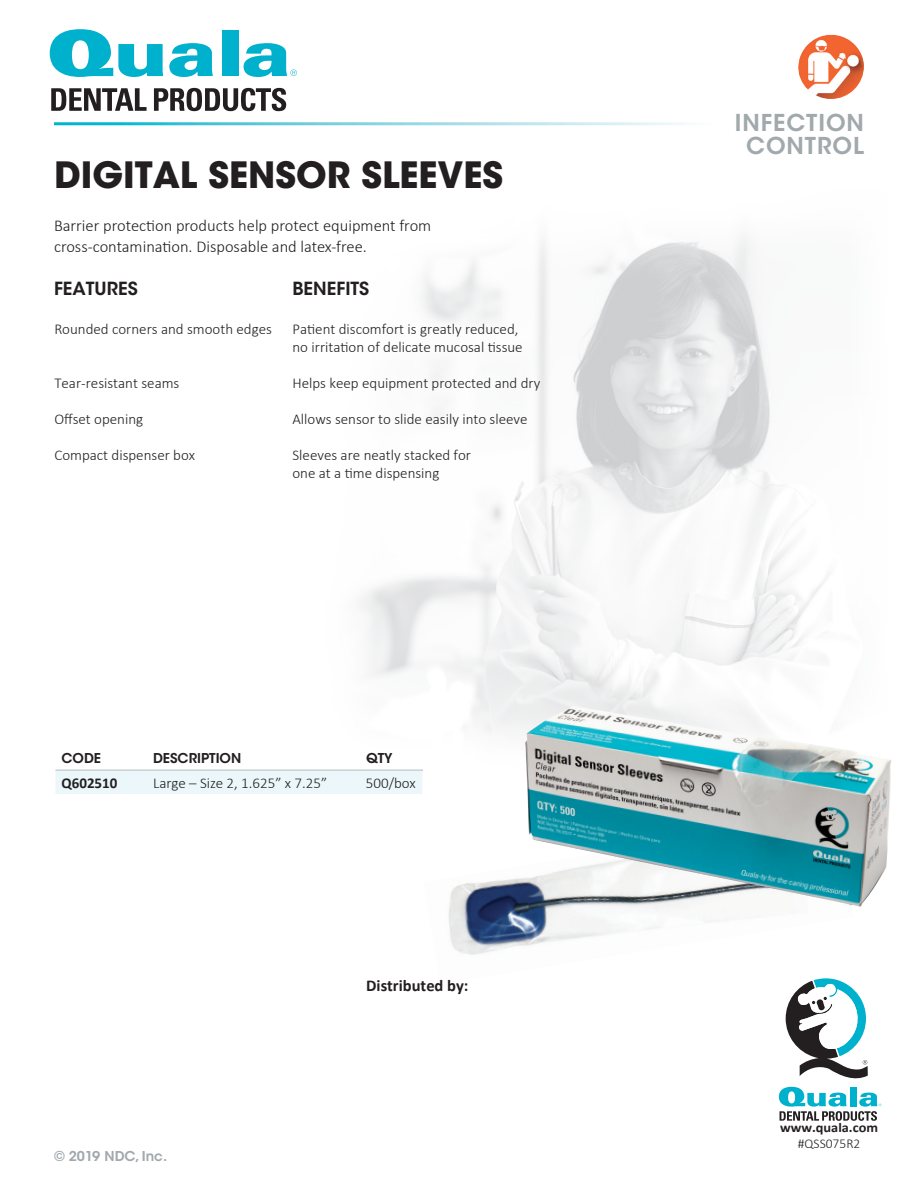
<style>
.page{position:relative;width:918px;height:1188px;background:#fff}
.page>*{position:absolute;margin:0;border:0;box-sizing:border-box;transform-origin:0 0}
.t1{font:700 36px "ITC Avant Garde Std";color:#231f20}
.t2{font:600 23.1px/22.5px "ITC Avant Garde Std";letter-spacing:.04em;color:#a1a9ad;text-align:center}
.t3{font:600 18px "ITC Avant Garde Std";color:#231f20}
.t4{font:300 16.5px/21.6px "Calibri";color:#231f20}
.t5{font:700 16.5px "Calibri";color:#231f20}
.t6{font:300 15px/18px "Calibri";color:#231f20}
.t7{font:700 15px "Calibri";color:#231f20}
.t8{font:600 13.5px "ITC Avant Garde Std";color:#231f20}
.t9{font:700 13.5px "Calibri";color:#231f20;scale:1.06 1}
.t10{font:600 13.5px "ITC Avant Garde Std";color:#a1a9ad}
.t11{font:300 13.5px "Calibri";color:#231f20}
</style>
<div class="page">
<img style="left:213px;top:237px;width:615px;height:533px">
<svg style="left:50px;top:29px;width:113px;height:48px"></svg>
<svg style="left:169px;top:43px;width:44px;height:34px"></svg>
<div style="left:222px;top:30px;width:16px;height:46px;background:#00b1cd"></div>
<svg style="left:243px;top:43px;width:54px;height:34px"></svg>
<svg style="left:51px;top:88px;width:96px;height:23px"></svg>
<svg style="left:154px;top:88px;width:132px;height:23px"></svg>
<svg style="left:779px;top:984px;width:102px;height:137px"></svg>
<img style="left:798px;top:33px;width:66px;height:66px;border-radius:33px">
<hr style="left:56px;top:770px;width:367px;height:1px;background:#a1a9ad">
<div style="left:56px;top:771px;width:366px;height:23px;background:#ebf7fa"></div>
<img style="left:448px;top:878px;width:398px;height:106px">
<img style="left:525px;top:706px;width:367px;height:201px">
<h1 class="t1" style="left:54px;top:151px;width:451px">DIGITAL SENSOR SLEEVES</h1>
<p class="t4" style="left:54px;top:213px;width:379px">Barrier protection products help protect equipment from cross-contamination. Disposable and latex-free.</p>
<p class="t3" style="left:54px;top:277px;width:85px">FEATURES</p>
<p class="t3" style="left:292px;top:277px;width:78px">BENEFITS</p>
<p class="t6" style="left:54px;top:319px;width:219px">Rounded corners and smooth edges</p>
<p class="t6" style="left:293px;top:319px;width:232px">Patient discomfort is greatly reduced, no irritation of delicate mucosal tissue</p>
<p class="t6" style="left:54px;top:373px;width:127px">Tear-resistant seams</p>
<p class="t6" style="left:293px;top:373px;width:249px">Helps keep equipment protected and dry</p>
<p class="t6" style="left:54px;top:409px;width:90px">Offset opening--</p>
<p class="t6" style="left:293px;top:409px;width:237px">Allows sensor to slide easily into sleeve</p>
<p class="t6" style="left:54px;top:445px;width:142px">Compact dispenser box</p>
<p class="t6" style="left:293px;top:445px;width:180px">Sleeves are neatly stacked for one at a time dispensing</p>
<p class="t8" style="left:62px;top:750px;width:41px">CODE</p>
<p class="t8" style="left:153px;top:750px;width:90px">DESCRIPTION</p>
<p class="t8" style="left:366px;top:750px;width:28px">QTY</p>
<p class="t7" style="left:62px;top:773px;width:57px">Q602510</p>
<p class="t6" style="left:153px;top:773px;width:175px">Large – Size 2, 1.625” x 7.25”---</p>
<p class="t6" style="left:366px;top:773px;width:51px">500/box</p>
<p class="t10" style="left:54px;top:1147px;width:115px">© 2019 NDC, Inc.</p>
<p class="t5" style="left:366px;top:975px;width:104px">Distributed by:</p>
<h2 class="t2" style="left:735px;top:112px;width:131px">INFECTION<br>CONTROL</h2>
<p class="t9" style="left:780px;top:1119px;width:94px">www.quala.com</p>
<p class="t11" style="left:798px;top:1135px;width:64px">#QSS075R2</p>
</div>
